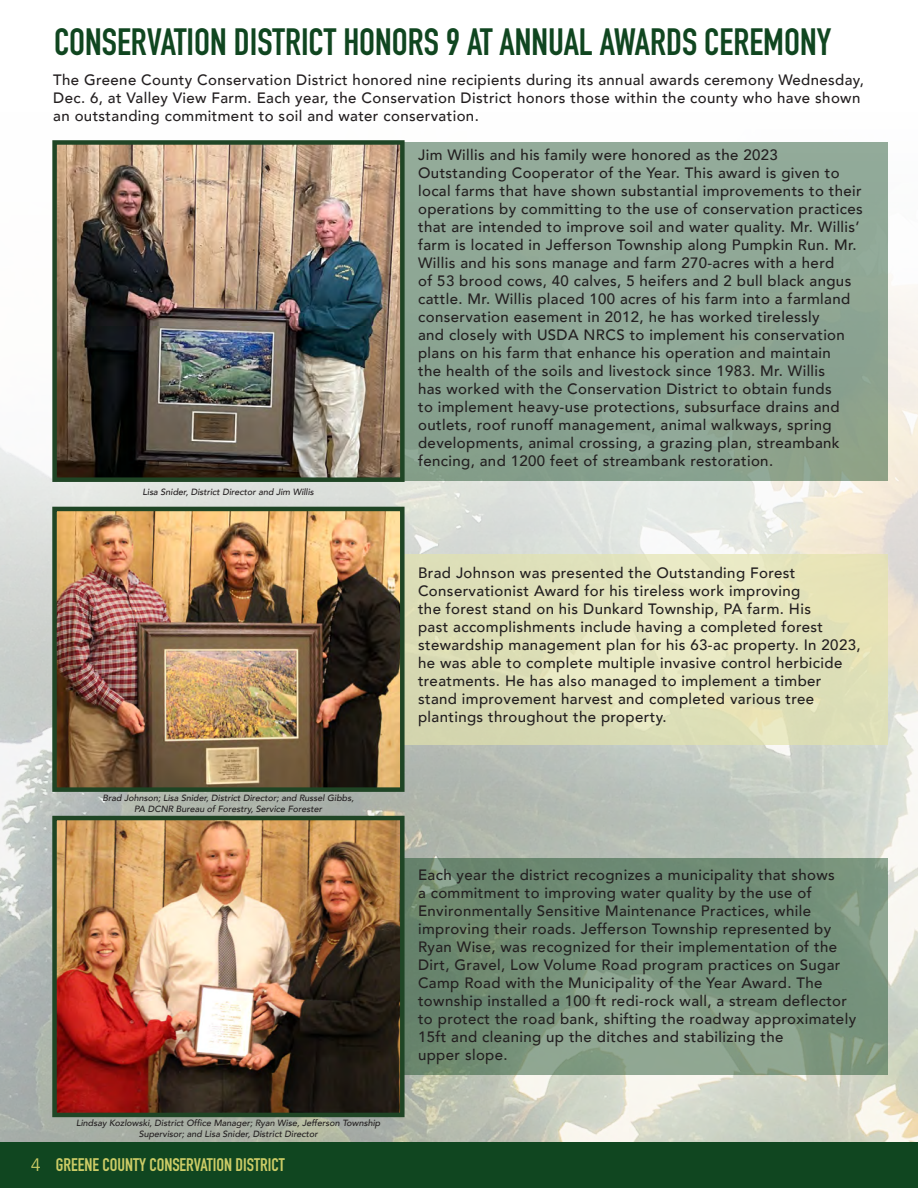
<style>
.page{position:relative;width:918px;height:1188px;background:#fff}
.page>*{position:absolute;margin:0;border:0;box-sizing:border-box;transform-origin:0 0}
.TOC_Entries_Story_Headers{font:700 37.5px "DIN Condensed";color:#104620}
.t1{font:700 18px "DIN Condensed";color:#cc6}
.t2{font:500 15px/18px "Avenir";letter-spacing:.025em;color:#231f20}
.Captions{font:italic 500 9px/10.8px "Avenir";color:#231f20;text-align:center}
.s1{font-family:"Avenir";font-weight:400}
</style>
<div class="page">
<img style="left:0;top:275px;width:918px;height:867px">
<div style="left:397px;top:142px;width:491px;height:338px;background:#90a896"></div>
<div style="left:397px;top:554px;width:491px;height:190px;background:linear-gradient(to right,#dadcb7,#e6e5bd)"></div>
<svg style="left:405px;top:858px;width:483px;height:217px;background:#77927b"></svg>
<img style="left:57px;top:821px;width:343px;height:291px">
<div style="left:52px;top:816px;width:353px;height:301px;border:4px solid #1f4525"></div>
<img style="left:57px;top:512px;width:343px;height:275px">
<div style="left:52px;top:507px;width:353px;height:285px;border:4px solid #1f4525"></div>
<img style="left:57px;top:145px;width:343px;height:332px">
<div style="left:52px;top:140px;width:353px;height:342px;border:4px solid #1f4525"></div>
<div style="left:0;top:1142px;width:918px;height:46px;background:#104620"></div>
<p class="TOC_Entries_Story_Headers" style="left:54px;top:16px;width:779px">CONSERVATION DISTRICT HONORS 9 AT ANNUAL AWARDS CEREMONY</p>
<p class="t2" style="left:53px;top:70px;width:812px">The Greene County Conservation District honored nine recipients during its annual awards ceremony Wednesday,<br>Dec. 6, at Valley View Farm. Each year, the Conservation District honors those within the county who have shown an outstanding commitment to soil and water conservation.</p>
<p class="t2" style="left:418px;top:145px;width:446px">Jim Willis and his family were honored as the 2023<br>Outstanding Cooperator of the Year. This award is given to local farms that have shown substantial improvements to their operations by committing to the use of conservation practices that are intended to improve soil and water quality. Mr. Willis’ farm is located in Jefferson Township along Pumpkin Run. Mr.<br>Willis and his sons manage and farm 270-acres with a herd<br>of 53 brood cows, 40 calves, 5 heifers and 2 bull black angus cattle. Mr. Willis placed 100 acres of his farm into a farmland conservation easement in 2012, he has worked tirelessly<br>and closely with USDA NRCS to implement his conservation plans on his farm that enhance his operation and maintain<br>the health of the soils and livestock since 1983. Mr. Willis<br>has worked with the Conservation District to obtain funds<br>to implement heavy-use protections, subsurface drains and outlets, roof runoff management, animal walkways, spring developments, animal crossing, a grazing plan, streambank fencing, and 1200 feet of streambank restoration.</p>
<p class="Captions" style="left:143px;top:487px;width:173px">Lisa Snider, District Director and Jim Willis</p>
<p class="Captions" style="left:102px;top:793px;width:253px">Brad Johnson; Lisa Snider, District Director; and Russel Gibbs,</p>
<p class="Captions" style="left:134px;top:804px;width:189px">PA DCNR Bureau of Forestry, Service Forester</p>
<p class="Captions" style="left:76px;top:1118px;width:306px">Lindsay Kozlowski, District Office Manager; Ryan Wise, Jefferson Township<br>Supervisor; and Lisa Snider, District Director</p>
<p class="t1" style="left:31px;top:1153px;width:256px"><span class="s1">4</span> GREENE COUNTY CONSERVATION DISTRICT</p>
<p class="t2" style="left:418px;top:563px;width:444px">Brad Johnson was presented the Outstanding Forest Conservationist Award for his tireless work improving<br>the forest stand on his Dunkard Township, PA farm. His<br>past accomplishments include having a completed forest stewardship management plan for his 63-ac property. In 2023, he was able to complete multiple invasive control herbicide treatments. He has also managed to implement a timber stand improvement harvest and completed various tree plantings throughout the property.</p>
<p class="t2" style="left:418px;top:865px;width:440px">Each year the district recognizes a municipality that shows<br>a commitment to improving water quality by the use of Environmentally Sensitive Maintenance Practices, while improving their roads. Jefferson Township represented by Ryan Wise, was recognized for their implementation of the Dirt, Gravel, Low Volume Road program practices on Sugar Camp Road with the Municipality of the Year Award. The township installed a 100 ft redi-rock wall, a stream deflector to protect the road bank, shifting the roadway approximately 15ft and cleaning up the ditches and stabilizing the<br>upper slope.</p>
</div>
